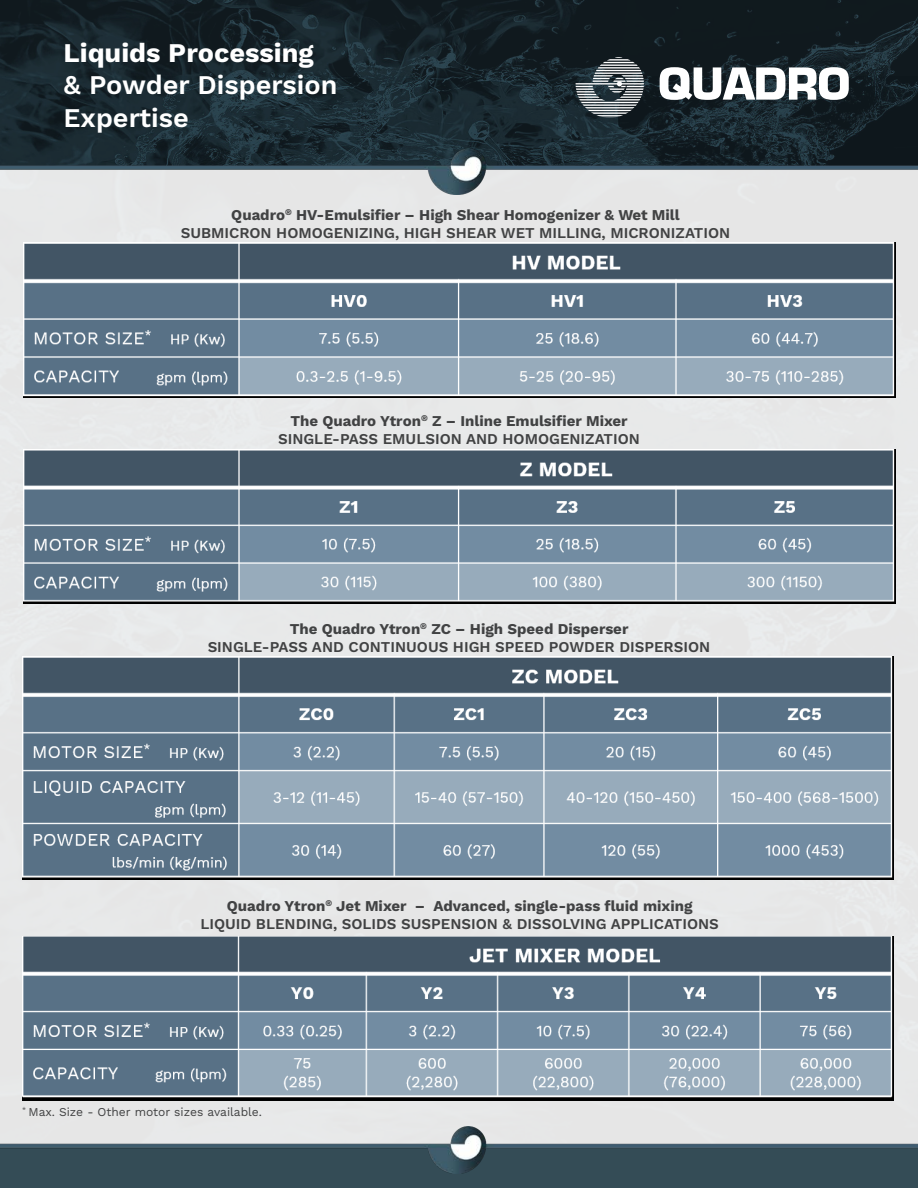
<style>
.page{position:relative;width:918px;height:1188px;background:#fff}
.page>*{position:absolute;margin:0;border:0;box-sizing:border-box;transform-origin:0 0}
.t1{font:600 27px/32.4px "Work Sans";color:#fff}
.t2{font:600 15px "Work Sans";color:#414243}
.t3{font:700 15px "Work Sans";color:#414243}
.t4{font:12px "Work Sans";color:#414243}
.s1{font-weight:700}
</style>
<div class="page">
<div style="left:0;top:195px;width:918px;height:932px;background:#e7e8e9"></div>
<svg style="left:0;top:0;width:918px;height:149px;background:#17242b"></svg>
<img style="left:0;top:149px;width:918px;height:46px">
<svg style="left:576px;top:57px;width:68px;height:62px;background:#5c656a"></svg>
<svg style="left:660px;top:67px;width:189px;height:33px"></svg>
<div style="left:0;top:1173px;width:918px;height:15px;background:#344c56"></div>
<img style="left:0;top:1127px;width:918px;height:46px">
<img style="left:24px;top:242px;width:872px;height:155px">
<img style="left:24px;top:449px;width:872px;height:155px">
<img style="left:22px;top:656px;width:872px;height:223px">
<img style="left:22px;top:936px;width:872px;height:164px">
<p class="t1" style="left:64px;top:38px;width:276px"><span class="s1">Liquids Processing </span>&amp; Powder Dispersion<br>Expertise</p>
<p class="t3" style="left:231px;top:206px;width:450px">Quadro<sup>®</sup> HV-Emulsifier – High Shear Homogenizer &amp; Wet Mill</p>
<p class="t2" style="left:181px;top:224px;width:551px">SUBMICRON HOMOGENIZING, HIGH SHEAR WET MILLING, MICRONIZATION</p>
<p class="t3" style="left:290px;top:412px;width:339px">The Quadro Ytron<sup>®</sup> Z – Inline Emulsifier Mixer</p>
<p class="t2" style="left:278px;top:430px;width:363px">SINGLE-PASS EMULSION AND HOMOGENIZATION</p>
<p class="t3" style="left:290px;top:620px;width:340px">The Quadro Ytron<sup>®</sup> ZC – High Speed Disperser</p>
<p class="t2" style="left:208px;top:638px;width:504px">SINGLE-PASS AND CONTINUOUS HIGH SPEED POWDER DISPERSION</p>
<p class="t3" style="left:227px;top:897px;width:467px">Quadro Ytron<sup>®</sup> Jet Mixer – Advanced, single-pass fluid mixing</p>
<p class="t2" style="left:200px;top:915px;width:520px">LIQUID BLENDING, SOLIDS SUSPENSION &amp; DISSOLVING APPLICATIONS</p>
<p class="t4" style="left:22px;top:1105px;width:241px"><sup>*</sup> Max. Size - Other motor sizes available.</p>
</div>
